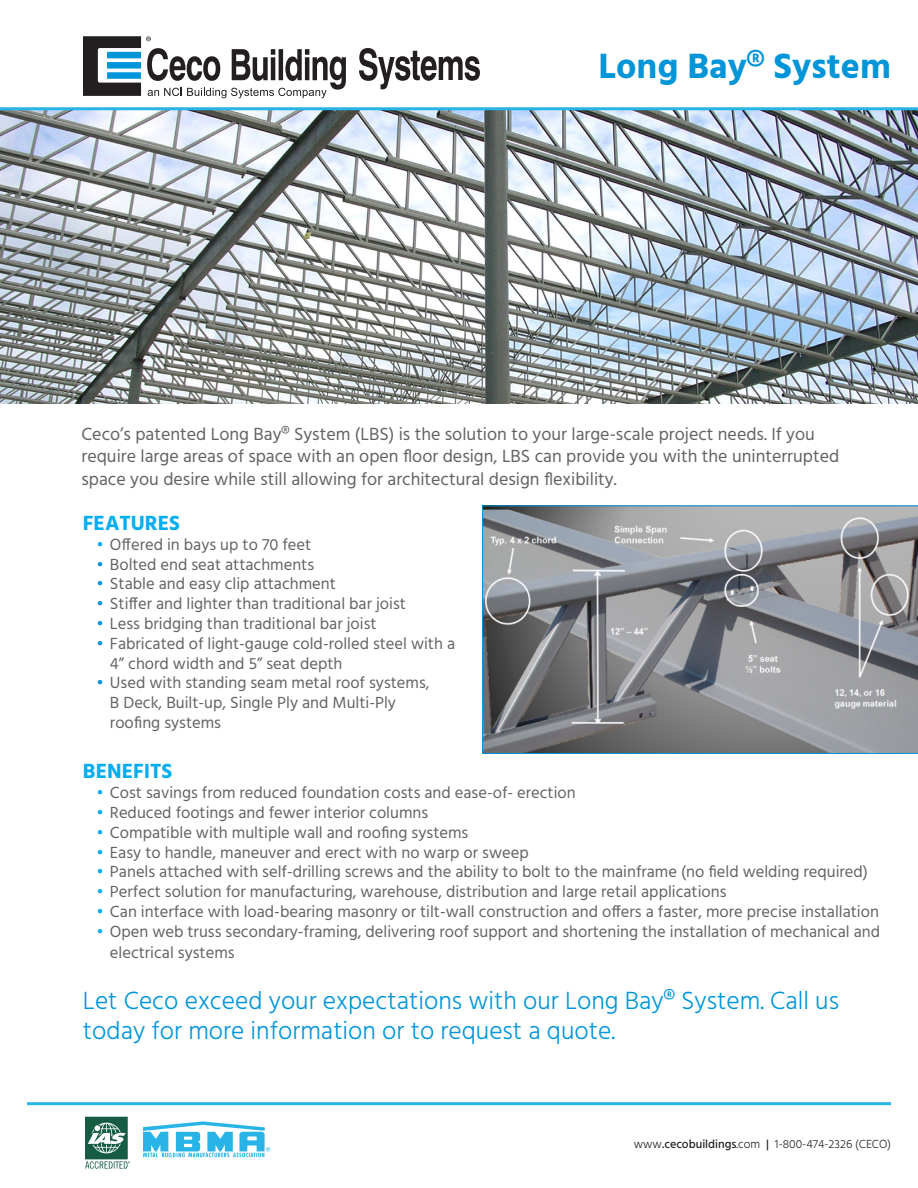
<style>
.page{position:relative;width:918px;height:1188px;background:#fff}
.page>*{position:absolute;margin:0;border:0;box-sizing:border-box;transform-origin:0 0}
.t1{font:700 36px "Hind";color:#0095d9}
.t2{font:300 25.5px/30.6px "Hind";color:#0095d9}
.t3{font:700 21px "Hind";color:#00aeef}
.t4{font:18px/21.6px "Hind";color:#636366}
.t5{font:16.5px/19.8px "Hind";color:#636366}
.t6{font:300 12px "Hind";color:#231f20}
.s1{color:#00aeef}
.s2{color:#0095d9}
.s3{font-weight:500}
</style>
<div class="page">
<img style="left:0;top:110px;width:918px;height:294px">
<svg style="left:482px;top:505px;width:436px;height:249px;background:#898c90"></svg>
<svg style="left:83px;top:36px;width:397px;height:62px"></svg>
<hr style="left:27px;top:1102px;width:864px;height:3px;background:#29b4e8">
<hr style="left:0;top:107px;width:918px;height:3px;background:#29b4e8">
<svg style="left:143px;top:1121px;width:127px;height:36px"></svg>
<svg style="left:85px;top:1117px;width:45px;height:52px"></svg>
<p class="t1" style="left:599px;top:45px;width:294px">Long Bay® System</p>
<p class="t4" style="left:81px;top:425px;width:759px">Ceco’s patented Long Bay® System (LBS) is the solution to your large-scale project needs. If you require large areas of space with an open floor design, LBS can provide you with the uninterrupted</p>
<p class="t4" style="left:81px;top:470px;width:537px">space you desire while still allowing for architectural design flexibility.</p>
<p class="t3" style="left:83px;top:511px;width:99px">FEATURES</p>
<p class="t5" style="left:96px;top:536px;width:216px"><span class="s1">•</span> Offered in bays up to 70 feet</p>
<p class="t5" style="left:96px;top:555px;width:219px"><span class="s2">•</span> Bolted end seat attachments</p>
<p class="t5" style="left:96px;top:575px;width:241px"><span class="s2">•</span> Stable and easy clip attachment</p>
<p class="t5" style="left:96px;top:595px;width:311px"><span class="s2">•</span> Stiffer and lighter than traditional bar joist</p>
<p class="t5" style="left:96px;top:615px;width:282px"><span class="s2">•</span> Less bridging than traditional bar joist</p>
<p class="t5" style="left:110px;top:635px;width:347px;text-indent:-14px"><span class="s2">•</span> Fabricated of light-gauge cold-rolled steel with a<br>4” chord width and 5” seat depth</p>
<p class="t5" style="left:96px;top:674px;width:335px"><span class="s2">•</span> Used with standing seam metal roof systems,</p>
<p class="t5" style="left:110px;top:694px;width:288px">B Deck, Built-up, Single Ply and Multi-Ply</p>
<p class="t5" style="left:110px;top:714px;width:113px">roofing systems</p>
<p class="t3" style="left:83px;top:759px;width:91px">BENEFITS</p>
<p class="t5" style="left:96px;top:784px;width:481px"><span class="s1">•</span> Cost savings from reduced foundation costs and ease-of- erection</p>
<p class="t5" style="left:96px;top:804px;width:333px"><span class="s1">•</span> Reduced footings and fewer interior columns</p>
<p class="t5" style="left:96px;top:824px;width:373px"><span class="s1">•</span> Compatible with multiple wall and roofing systems</p>
<p class="t5" style="left:96px;top:843px;width:434px"><span class="s1">•</span> Easy to handle, maneuver and erect with no warp or sweep</p>
<p class="t5" style="left:96px;top:863px;width:773px"><span class="s1">•</span> Panels attached with self-drilling screws and the ability to bolt to the mainframe (no field welding required)</p>
<p class="t5" style="left:96px;top:883px;width:632px"><span class="s1">•</span> Perfect solution for manufacturing, warehouse, distribution and large retail applications</p>
<p class="t5" style="left:96px;top:903px;width:784px"><span class="s1">•</span> Can interface with load-bearing masonry or tilt-wall construction and offers a faster, more precise installation</p>
<p class="t5" style="left:110px;top:922px;width:772px;line-height:21.6px;text-indent:-14px"><span class="s1">•</span> Open web truss secondary-framing, delivering roof support and shortening the installation of mechanical and electrical systems</p>
<p class="t2" style="left:83px;top:987px;width:758px">Let Ceco exceed your expectations with our Long Bay® System. Call us today for more information or to request a quote.</p>
<p class="t6" style="left:634px;top:1136px;width:259px">www<span class="s3">.cecobuildings</span>.com <span class="s3">|</span> 1-800-474-2326 (CECO)</p>
</div>
